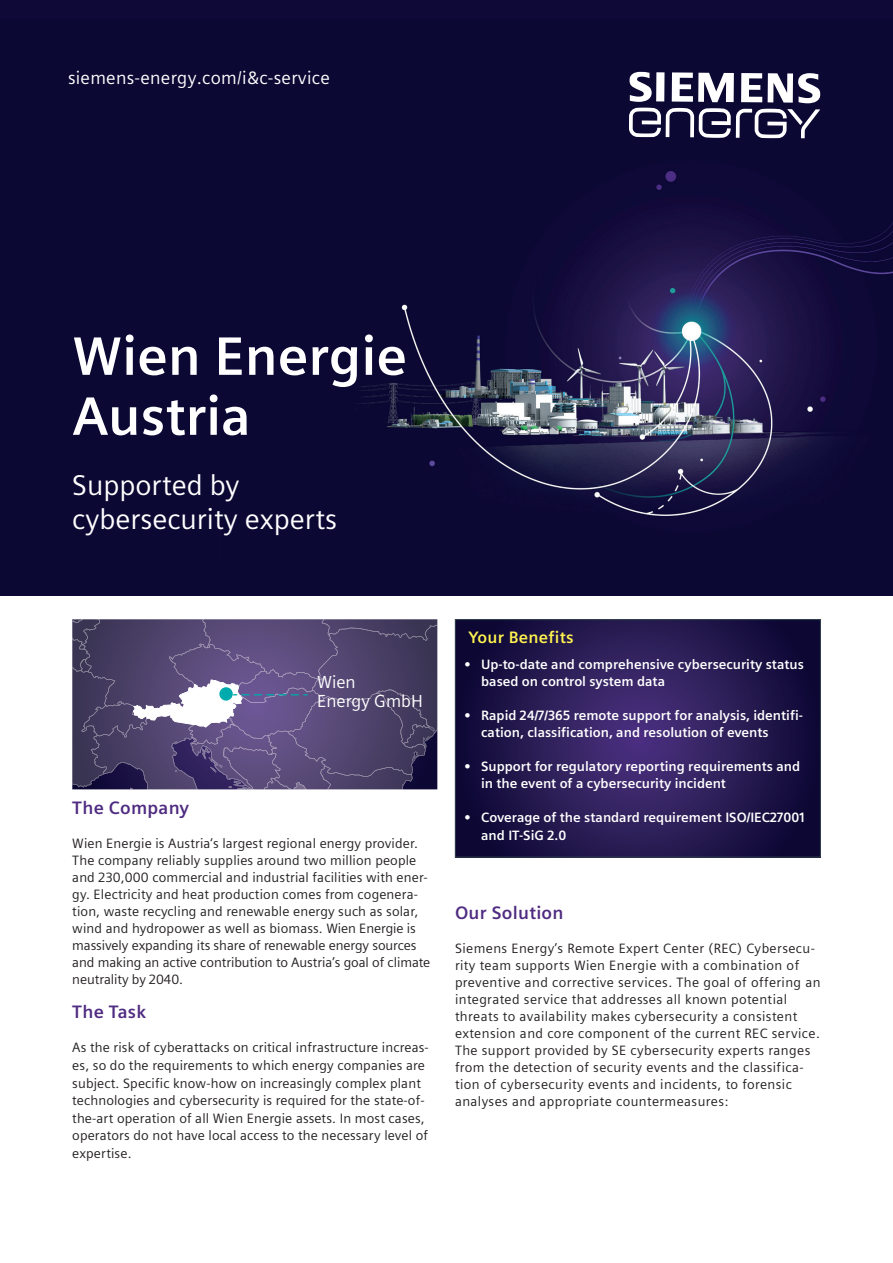
<style>
.page{position:relative;width:893px;height:1263px;background:#fff}
.page>*{position:absolute;margin:0;border:0;box-sizing:border-box;transform-origin:0 0}
.t1{font:700 54px/60px "Siemens Sans";color:#fff}
.t2{font:28.5px/34.2px "Siemens Sans";color:#fff}
.t3{font:18px "Siemens Sans";letter-spacing:.015em;color:#fff}
.t4{font:700 18px "Siemens Sans";letter-spacing:.015em;color:#4f2b81}
.t5{font:17.4px/18.6px "Siemens Sans";color:#fff}
.t6{font:700 16.5px "Siemens Sans";letter-spacing:.015em;color:#fff34f}
.t7{font:13.5px/17px "Siemens Sans";letter-spacing:.01em;color:#231f20}
.t8{font:13.5px/17px "Siemens Sans";letter-spacing:.03em;color:#231f20}
.t9{font:700 13.5px/17px "Siemens Sans";color:#fff}
</style>
<div class="page">
<svg style="left:72px;top:619px;width:365px;height:171px;background:#594e76"></svg>
<svg style="left:457px;top:621px;width:362px;height:234px;background:#251950"></svg>
<div style="left:455px;top:619px;width:366px;height:238px;border:1px solid #33444d"></div>
<div style="left:0;top:0;width:893px;height:595px;background:#0e0936"></div>
<img style="left:360px;top:71px;width:533px;height:445px">
<svg style="left:629px;top:72px;width:191px;height:66px"></svg>
<h3 class="t3" style="left:68px;top:68px;width:263px">siemens-energy.com/i&amp;c-service</h3>
<h1 class="t1" style="left:72px;top:326px;width:336px">Wien Energie<br>Austria</h1>
<h2 class="t2" style="left:72px;top:468px;width:266px">Supported by cybersecurity experts</h2>
<p class="t5" style="left:317px;top:673px;width:107px">Wien<br>Energy GmbH</p>
<h3 class="t4" style="left:72px;top:797px;width:118px">The Company</h3>
<p class="t7" style="left:72px;top:835px;width:360px">Wien Energie is Austria‘s largest regional energy provider.<br>The company reliably supplies around two million people and 230,000 commercial and industrial facilities with ener&shy;gy. Electricity and heat production comes from cogenera&shy;tion, waste recycling and renewable energy such as solar, wind and hydropower as well as biomass. Wien Energie is massively expanding its share of renewable energy sources and making an active contribution to Austria’s goal of climate neutrality by 2040.</p>
<h3 class="t4" style="left:72px;top:1001px;width:75px">The Task</h3>
<p class="t7" style="left:72px;top:1039px;width:358px;line-height:17.5px">As the risk of cyberattacks on critical infrastructure increas&shy;es, so do the requirements to which energy companies are subject. Specific know-how on increasingly complex plant technologies and cybersecurity is required for the state-of&shy;the-art operation of all Wien Energie assets. In most cases, operators do not have local access to the necessary level of expertise.</p>
<p class="t6" style="left:468px;top:627px;width:107px">Your Benefits</p>
<p class="t9" style="left:481px;top:655px;width:324px;text-indent:-17px">• Up-to-date and comprehensive cybersecurity status based on control system data</p>
<p class="t9" style="left:481px;top:706px;width:323px;text-indent:-17px">• Rapid 24/7/365 remote support for analysis, identifi&shy;cation, classification, and resolution of events</p>
<p class="t9" style="left:481px;top:757px;width:321px;text-indent:-17px">• Support for regulatory reporting requirements and in the event of a cybersecurity incident</p>
<p class="t9" style="left:481px;top:809px;width:326px;line-height:17.5px;text-indent:-17px">• Coverage of the standard requirement ISO/IEC27001 and IT-SiG 2.0</p>
<h3 class="t4" style="left:455px;top:902px;width:110px">Our Solution</h3>
<p class="t8" style="left:455px;top:940px;width:367px">Siemens Energy’s Remote Expert Center (REC) Cybersecu&shy;rity team supports Wien Energie with a combination of preventive and corrective services. The goal of offering an integrated service that addresses all known potential threats to availability makes cybersecurity a consistent extension and core component of the current REC service.<br>The support provided by SE cybersecurity experts ranges from the detection of security events and the classifica&shy;tion of cybersecurity events and incidents, to forensic analyses and appropriate countermeasures:</p>
</div>
